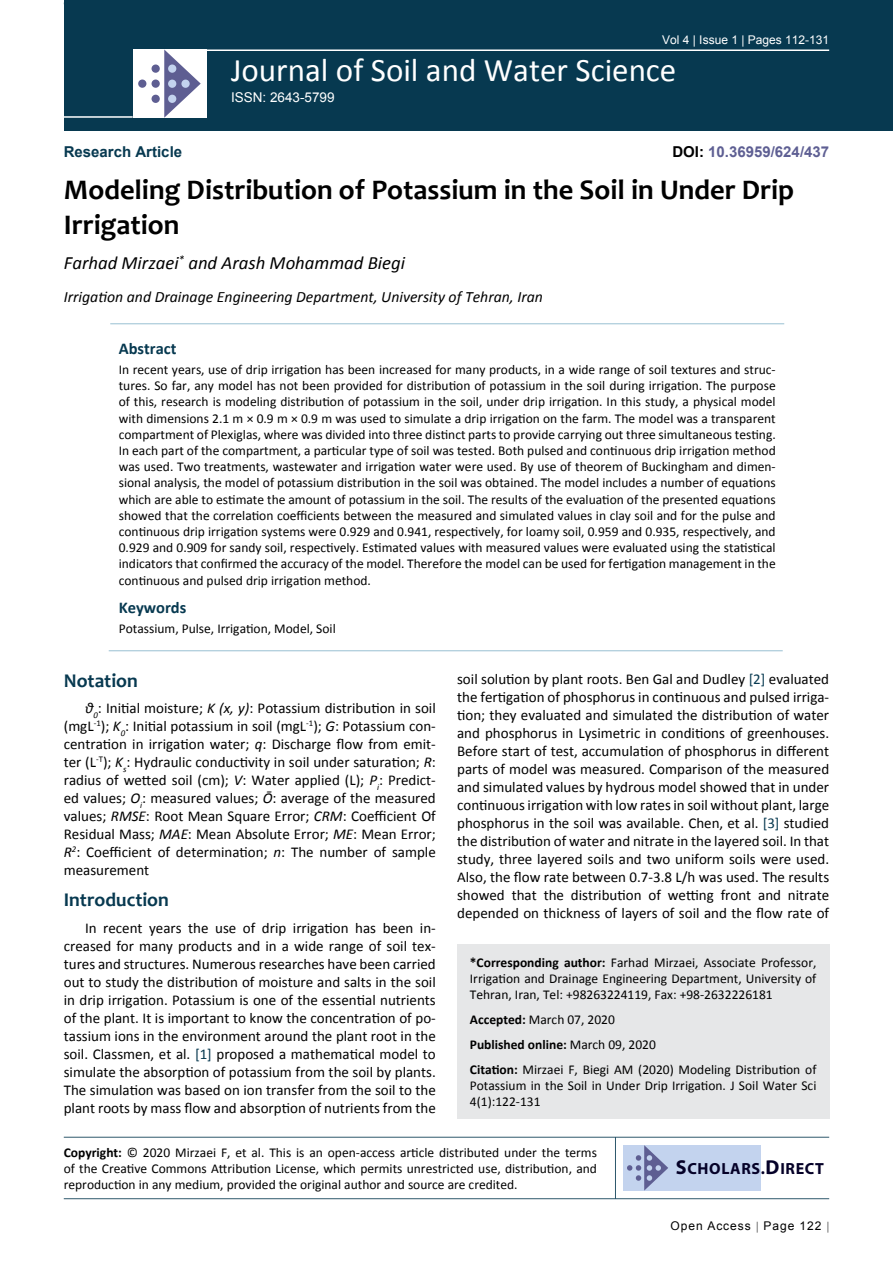
<style>
.page{position:relative;width:893px;height:1263px;background:#fff}
.page>*{position:absolute;margin:0;border:0;box-sizing:border-box;transform-origin:0 0}
.t1{font:33px "Calibri";color:#fff}
.t2{font:700 28.5px/34.5px "Candara";color:#000}
.t3{font:700 19.5px "Candara";color:#073950}
.t4{font:italic 18.75px "Calibri";color:#000}
.t5{font:700 16.5px "Calibri";color:#073950}
.t6{font:700 16.2px "Myriad Pro";letter-spacing:.04em;color:#050128}
.t7{font:italic 15.75px "Calibri";color:#000}
.t8{font:15px/18px "Calibri";color:#000;text-align:justify}
.t9{font:700 15px "Arial";color:#5e5f93}
.t10{font:700 15px "Arial";color:#073950}
.t11{font:13.5px/16.2px "Calibri";color:#000;text-align:justify}
.t12{font:13.5px "Arial";color:#fff}
.t13{font:12px "Arial";color:#fff}
.t14{font:12px "Arial";letter-spacing:.08em;color:#000}
.s1{color:#000}
.s2{color:#073950}
.s3{font-style:italic}
.s4{font-weight:700}
.s5{font-size:20.25px}
</style>
<div class="page">
<div style="left:64px;top:0;width:829px;height:131px;background:#073950"></div>
<div style="left:457px;top:944px;width:372px;height:175px;background:#e6e7e8"></div>
<hr style="left:64px;top:1137px;width:765px;height:1px;background:#073950">
<hr style="left:64px;top:1198px;width:765px;height:1px;background:#073950">
<hr style="left:615px;top:1137px;width:1px;height:62px;background:#073950">
<div style="left:623px;top:1145px;width:138px;height:45px;background:#c3d3ee"></div>
<svg style="left:627px;top:1145px;width:41px;height:45px"></svg>
<hr style="left:204px;top:49px;width:625px;height:2px;background:#fff">
<hr style="left:64px;top:116px;width:69px;height:2px;background:#fff">
<div style="left:133px;top:49px;width:74px;height:69px;background:#fff"></div>
<svg style="left:164px;top:49px;width:37px;height:69px"></svg>
<div style="left:152px;top:65px;width:8px;height:8px;background:#5e5e92;border-radius:50%"></div>
<div style="left:138px;top:80px;width:8px;height:8px;background:#5e5e92;border-radius:50%"></div>
<div style="left:152px;top:80px;width:8px;height:8px;background:#5e5e92;border-radius:50%"></div>
<div style="left:168px;top:80px;width:8px;height:8px;background:#c3d3ee;border-radius:50%"></div>
<div style="left:181px;top:80px;width:9px;height:8px;background:#c3d3ee;border-radius:50%"></div>
<div style="left:168px;top:95px;width:8px;height:8px;background:#c3d3ee;border-radius:50%"></div>
<div style="left:168px;top:65px;width:8px;height:8px;background:#c3d3ee;border-radius:50%"></div>
<div style="left:152px;top:95px;width:8px;height:8px;background:#5e5e92;border-radius:50%"></div>
<hr style="left:110px;top:323px;width:674px;height:1px;background:#98c0d2">
<hr style="left:109px;top:650px;width:674px;height:1px;background:#98c0d2">
<p class="t13" style="left:662px;top:32px;width:169px">Vol 4 | Issue 1 | Pages 112-131</p>
<h1 class="t1" style="left:231px;top:49px;width:447px">Journal of Soil and Water Science</h1>
<p class="t12" style="left:231px;top:88px;width:105px">ISSN: 2643-5799</p>
<p class="t9" style="left:672px;top:142px;width:158px"><span class="s1">DOI:</span> 10.36959/624/437</p>
<h2 class="t2" style="left:64px;top:172px;width:732px">Modeling Distribution of Potassium in the Soil in Under Drip<br>Irrigation</h2>
<h3 class="t4" style="left:64px;top:250px;width:343px">Farhad Mirzaei<sup>*</sup> and Arash Mohammad Biegi</h3>
<p class="t7" style="left:64px;top:286px;width:481px">Irrigation and Drainage Engineering Department, University of Tehran, Iran</p>
<p class="t10" style="left:64px;top:142px;width:120px">Research Article</p>
<p class="t5" style="left:119px;top:337px;width:59px">Abstract</p>
<p class="t11" style="left:119px;top:361px;width:658px">In recent years, use of drip irrigation has been increased for many products, in a wide range of soil textures and struc&shy;tures. So far, any model has not been provided for distribution of potassium in the soil during irrigation. The purpose of this, research is modeling distribution of potassium in the soil, under drip irrigation. In this study, a physical model with dimensions 2.1 m × 0.9 m × 0.9 m was used to simulate a drip irrigation on the farm. The model was a transparent compartment of Plexiglas, where was divided into three distinct parts to provide carrying out three simultaneous testing.<br>In each part of the compartment, a particular type of soil was tested. Both pulsed and continuous drip irrigation method was used. Two treatments, wastewater and irrigation water were used. By use of theorem of Buckingham and dimen&shy;sional analysis, the model of potassium distribution in the soil was obtained. The model includes a number of equations which are able to estimate the amount of potassium in the soil. The results of the evaluation of the presented equations showed that the correlation coefficients between the measured and simulated values in clay soil and for the pulse and continuous drip irrigation systems were 0.929 and 0.941, respectively, for loamy soil, 0.959 and 0.935, respectively, and 0.929 and 0.909 for sandy soil, respectively. Estimated values with measured values were evaluated using the statistical indicators that confirmed the accuracy of the model. Therefore the model can be used for fertigation management in the continuous and pulsed drip irrigation method.</p>
<p class="t5" style="left:119px;top:597px;width:69px">Keywords</p>
<p class="t11" style="left:119px;top:621px;width:218px">Potassium, Pulse, Irrigation, Model, Soil</p>
<p class="t8" style="left:457px;top:670px;width:374px">soil solution by plant roots. Ben Gal and Dudley <span class="s2">[2]</span> evaluated the fertigation of phosphorus in continuous and pulsed irriga&shy;tion; they evaluated and simulated the distribution of water and phosphorus in Lysimetric in conditions of greenhouses.<br>Before start of test, accumulation of phosphorus in different parts of model was measured. Comparison of the measured and simulated values by hydrous model showed that in under continuous irrigation with low rates in soil without plant, large phosphorus in the soil was available. Chen, et al. <span class="s2">[3]</span> studied the distribution of water and nitrate in the layered soil. In that study, three layered soils and two uniform soils were used.<br>Also, the flow rate between 0.7-3.8 L/h was used. The results showed that the distribution of wetting front and nitrate depended on thickness of layers of soil and the flow rate of</p>
<h3 class="t3" style="left:64px;top:668px;width:76px">Notation</h3>
<p class="t8" style="left:64px;top:699px;width:374px;text-indent:21px"><span class="s3">θ</span><sub>0</sub>: Initial moisture; <span class="s3">K (x, y)</span>: Potassium distribution in soil (mgL<sup>-1</sup>); <span class="s3">K</span><sub>0</sub>: Initial potassium in soil (mgL<sup>-1</sup>); <span class="s3">G</span>: Potassium con&shy;centration in irrigation water; <span class="s3">q</span>: Discharge flow from emit&shy;ter (L<sup>-T</sup>); <span class="s3">K</span><sub>s</sub>: Hydraulic conductivity in soil under saturation; <span class="s3">R</span>: radius of wetted soil (cm); <span class="s3">V</span>: Water applied (L); <span class="s3">P</span><sub>i</sub>: Predict&shy;ed values; <span class="s3">O</span><sub>i</sub>: measured values; <span class="s3">Ō</span>: average of the measured values; <span class="s3">RMSE</span>: Root Mean Square Error; <span class="s3">CRM</span>: Coefficient Of Residual Mass; <span class="s3">MAE</span>: Mean Absolute Error; <span class="s3">ME</span>: Mean Error; <span class="s3">R</span><sup>2</sup>: Coefficient of determination; <span class="s3">n</span>: The number of sample measurement</p>
<h3 class="t3" style="left:64px;top:887px;width:107px">Introduction</h3>
<p class="t8" style="left:64px;top:919px;width:374px;text-indent:21px">In recent years the use of drip irrigation has been in&shy;creased for many products and in a wide range of soil tex&shy;tures and structures. Numerous researches have been carried out to study the distribution of moisture and salts in the soil in drip irrigation. Potassium is one of the essential nutrients of the plant. It is important to know the concentration of po&shy;tassium ions in the environment around the plant root in the soil. Classmen, et al. <span class="s2">[1]</span> proposed a mathematical model to simulate the absorption of potassium from the soil by plants.<br>The simulation was based on ion transfer from the soil to the plant roots by mass flow and absorption of nutrients from the</p>
<p class="t11" style="left:470px;top:954px;width:348px"><span class="s4">*Corresponding author:</span> Farhad Mirzaei, Associate Professor, Irrigation and Drainage Engineering Department, University of Tehran, Iran, Tel: +98263224119, Fax: +98-2632226181</p>
<p class="t11" style="left:470px;top:1007px;width:348px;line-height:24.8px;text-align:left"><span class="s4">Accepted:</span> March 07, 2020<br><span class="s4">Published online:</span> March 09, 2020<br><span class="s4">Citation:</span> Mirzaei F, Biegi AM (2020) Modeling Distribution of</p>
<p class="t11" style="left:470px;top:1077px;width:348px">Potassium in the Soil in Under Drip Irrigation. J Soil Water Sci<br>4(1):122-131</p>
<p class="t11" style="left:64px;top:1144px;width:535px"><span class="s4">Copyright:</span> © 2020 Mirzaei F, et al. This is an open-access article distributed under the terms of the Creative Commons Attribution License, which permits unrestricted use, distribution, and reproduction in any medium, provided the original author and source are credited.</p>
<p class="t6" style="left:676px;top:1158px;width:150px"><span class="s5">S</span>CHOLARS.<span class="s5">D</span>IRECT</p>
<p class="t14" style="left:670px;top:1218px;width:152px">Open Access Page 122</p>
</div>
